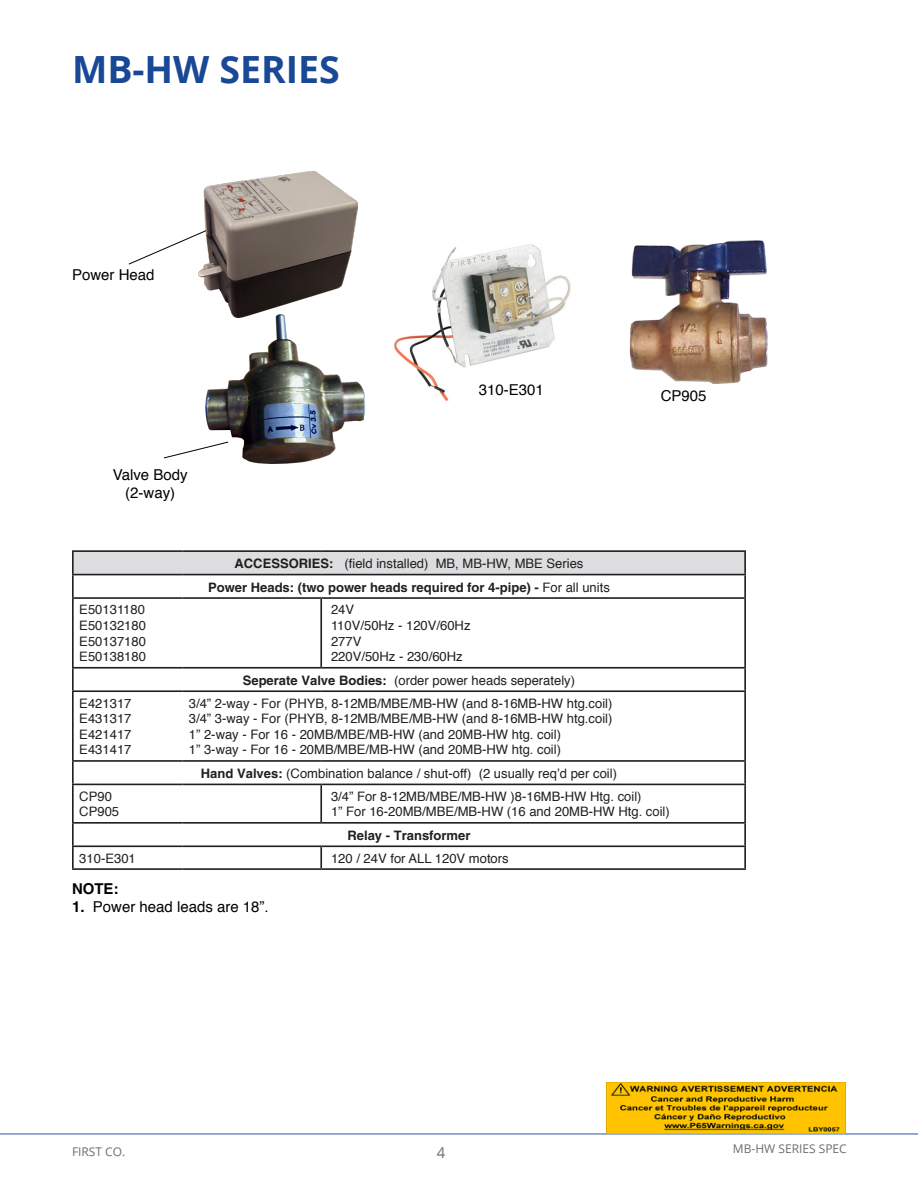
<style>
.page{position:relative;width:918px;height:1188px;background:#fff}
.page>*{position:absolute;margin:0;border:0;box-sizing:border-box;transform-origin:0 0}
.t1{font:700 37.5px "Open Sans";color:#184896}
.t2{font:15px "Helvetica";color:#000}
.t3{font:700 15px "Helvetica";color:#000}
.t4{font:15px "Open Sans";color:#6c6d70}
.t5{font:13.05px "Helvetica";color:#231f20}
.t6{font:700 13.05px "Helvetica";color:#231f20}
.t7{font:12px "Open Sans";color:#6c6d70}
.s1{font-weight:700}
.s2{font-weight:400}
</style>
<div class="page">
<hr style="left:0;top:1133px;width:918px;height:2px;background:#8ba3ca">
<div style="left:73px;top:551px;width:672px;height:24px;background:#dcdddf"></div>
<hr style="left:72px;top:550px;width:110px;height:2px;background:#231f20">
<hr style="left:72px;top:552px;width:2px;height:22px;background:#231f20">
<hr style="left:182px;top:550px;width:139px;height:2px;background:#231f20">
<hr style="left:321px;top:550px;width:425px;height:2px;background:#231f20">
<hr style="left:744px;top:552px;width:2px;height:22px;background:#231f20">
<hr style="left:72px;top:574px;width:110px;height:1px;background:#231f20">
<hr style="left:72px;top:575px;width:2px;height:22px;background:#231f20">
<hr style="left:182px;top:574px;width:139px;height:1px;background:#231f20">
<hr style="left:321px;top:574px;width:425px;height:1px;background:#231f20">
<hr style="left:744px;top:575px;width:2px;height:22px;background:#231f20">
<hr style="left:72px;top:597px;width:110px;height:2px;background:#231f20">
<hr style="left:72px;top:599px;width:2px;height:68px;background:#231f20">
<hr style="left:182px;top:597px;width:139px;height:2px;background:#231f20">
<hr style="left:321px;top:597px;width:425px;height:2px;background:#231f20">
<hr style="left:320px;top:599px;width:2px;height:68px;background:#231f20">
<hr style="left:744px;top:599px;width:2px;height:68px;background:#231f20">
<hr style="left:72px;top:667px;width:110px;height:2px;background:#231f20">
<hr style="left:72px;top:669px;width:2px;height:21px;background:#231f20">
<hr style="left:182px;top:667px;width:139px;height:2px;background:#231f20">
<hr style="left:321px;top:667px;width:425px;height:2px;background:#231f20">
<hr style="left:744px;top:669px;width:2px;height:21px;background:#231f20">
<hr style="left:72px;top:690px;width:110px;height:2px;background:#231f20">
<hr style="left:72px;top:692px;width:2px;height:68px;background:#231f20">
<hr style="left:182px;top:690px;width:139px;height:2px;background:#231f20">
<hr style="left:321px;top:690px;width:425px;height:2px;background:#231f20">
<hr style="left:744px;top:692px;width:2px;height:68px;background:#231f20">
<hr style="left:72px;top:760px;width:110px;height:2px;background:#231f20">
<hr style="left:72px;top:762px;width:2px;height:22px;background:#231f20">
<hr style="left:182px;top:760px;width:139px;height:2px;background:#231f20">
<hr style="left:321px;top:760px;width:425px;height:2px;background:#231f20">
<hr style="left:744px;top:762px;width:2px;height:22px;background:#231f20">
<hr style="left:72px;top:784px;width:110px;height:1px;background:#231f20">
<hr style="left:72px;top:785px;width:2px;height:37px;background:#231f20">
<hr style="left:182px;top:784px;width:139px;height:1px;background:#231f20">
<hr style="left:321px;top:784px;width:425px;height:1px;background:#231f20">
<hr style="left:320px;top:785px;width:2px;height:37px;background:#231f20">
<hr style="left:744px;top:785px;width:2px;height:37px;background:#231f20">
<hr style="left:72px;top:822px;width:110px;height:2px;background:#231f20">
<hr style="left:72px;top:824px;width:2px;height:21px;background:#231f20">
<hr style="left:182px;top:822px;width:139px;height:2px;background:#231f20">
<hr style="left:321px;top:822px;width:425px;height:2px;background:#231f20">
<hr style="left:744px;top:824px;width:2px;height:21px;background:#231f20">
<hr style="left:72px;top:845px;width:110px;height:2px;background:#231f20">
<hr style="left:72px;top:847px;width:2px;height:21px;background:#231f20">
<hr style="left:182px;top:845px;width:139px;height:2px;background:#231f20">
<hr style="left:321px;top:845px;width:425px;height:2px;background:#231f20">
<hr style="left:320px;top:847px;width:2px;height:21px;background:#231f20">
<hr style="left:744px;top:847px;width:2px;height:21px;background:#231f20">
<hr style="left:72px;top:868px;width:110px;height:2px;background:#231f20">
<hr style="left:182px;top:868px;width:139px;height:2px;background:#231f20">
<hr style="left:321px;top:868px;width:425px;height:2px;background:#231f20">
<img style="left:606px;top:1082px;width:240px;height:51px">
<svg style="left:128px;top:233px;width:70px;height:32px"></svg>
<svg style="left:164px;top:448px;width:38px;height:10px"></svg>
<img style="left:394px;top:244px;width:177px;height:157px">
<img style="left:198px;top:172px;width:160px;height:143px">
<img style="left:202px;top:315px;width:163px;height:149px">
<img style="left:629px;top:241px;width:139px;height:143px">
<p class="t1" style="left:72px;top:43px;width:269px">MB-HW SERIES</p>
<p class="t2" style="left:72px;top:263px;width:84px">Power Head</p>
<p class="t2" style="left:479px;top:378px;width:67px">310-E301</p>
<p class="t2" style="left:113px;top:463px;width:76px">Valve Body</p>
<p class="t2" style="left:125px;top:481px;width:51px">(2-way)</p>
<p class="t5" style="left:79px;top:600px;width:67px">E50131180</p>
<p class="t5" style="left:79px;top:615px;width:68px">E50132180</p>
<p class="t5" style="left:79px;top:631px;width:68px">E50137180</p>
<p class="t5" style="left:79px;top:647px;width:68px">E50138180</p>
<p class="t5" style="left:234px;top:553px;width:351px"><span class="s1">ACCESSORIES:</span> (field installed) MB, MB-HW, MBE Series</p>
<p class="t6" style="left:208px;top:579px;width:403px">Power Heads: (two power heads required for 4-pipe) - <span class="s2">For all units</span></p>
<p class="t5" style="left:331px;top:600px;width:25px">24V</p>
<p class="t5" style="left:331px;top:615px;width:141px">110V/50Hz - 120V/60Hz</p>
<p class="t5" style="left:331px;top:631px;width:32px">277V</p>
<p class="t5" style="left:331px;top:647px;width:133px">220V/50Hz - 230/60Hz</p>
<p class="t5" style="left:243px;top:670px;width:334px"><span class="s1">Seperate Valve Bodies:</span> (order power heads seperately)</p>
<p class="t5" style="left:79px;top:693px;width:54px">E421317</p>
<p class="t5" style="left:79px;top:709px;width:54px">E431317</p>
<p class="t5" style="left:79px;top:724px;width:54px">E421417</p>
<p class="t5" style="left:79px;top:740px;width:54px">E431417</p>
<p class="t5" style="left:189px;top:693px;width:425px">3/4” 2-way - For (PHYB, 8-12MB/MBE/MB-HW (and 8-16MB-HW htg.coil)</p>
<p class="t5" style="left:189px;top:709px;width:425px">3/4” 3-way - For (PHYB, 8-12MB/MBE/MB-HW (and 8-16MB-HW htg.coil)</p>
<p class="t5" style="left:189px;top:724px;width:374px">1” 2-way - For 16 - 20MB/MBE/MB-HW (and 20MB-HW htg. coil)</p>
<p class="t5" style="left:189px;top:740px;width:374px">1” 3-way - For 16 - 20MB/MBE/MB-HW (and 20MB-HW htg. coil)</p>
<p class="t5" style="left:201px;top:763px;width:418px"><span class="s1">Hand Valves:</span> (Combination balance / shut-off) (2 usually req’d per coil)</p>
<p class="t2" style="left:661px;top:384px;width:47px">CP905</p>
<p class="t5" style="left:79px;top:786px;width:34px">CP90</p>
<p class="t5" style="left:79px;top:802px;width:41px">CP905</p>
<p class="t5" style="left:331px;top:786px;width:312px">3/4” For 8-12MB/MBE/MB-HW )8-16MB-HW Htg. coil)</p>
<p class="t5" style="left:331px;top:802px;width:340px">1” For 16-20MB/MBE/MB-HW (16 and 20MB-HW Htg. coil)</p>
<p class="t6" style="left:347px;top:827px;width:125px">Relay - Transformer</p>
<p class="t5" style="left:79px;top:848px;width:58px">310-E301</p>
<p class="t5" style="left:331px;top:848px;width:179px">120 / 24V for ALL 120V motors</p>
<p class="t3" style="left:72px;top:879px;width:48px">NOTE:</p>
<p class="t2" style="left:72px;top:895px;width:198px"><span class="s1">1.</span> Power head leads are 18”.</p>
<p class="t7" style="left:72px;top:1144px;width:55px">FIRST CO.</p>
<p class="t4" style="left:437px;top:1142px;width:10px">4</p>
<p class="t7" style="left:733px;top:1141px;width:116px">MB-HW SERIES SPEC</p>
</div>
